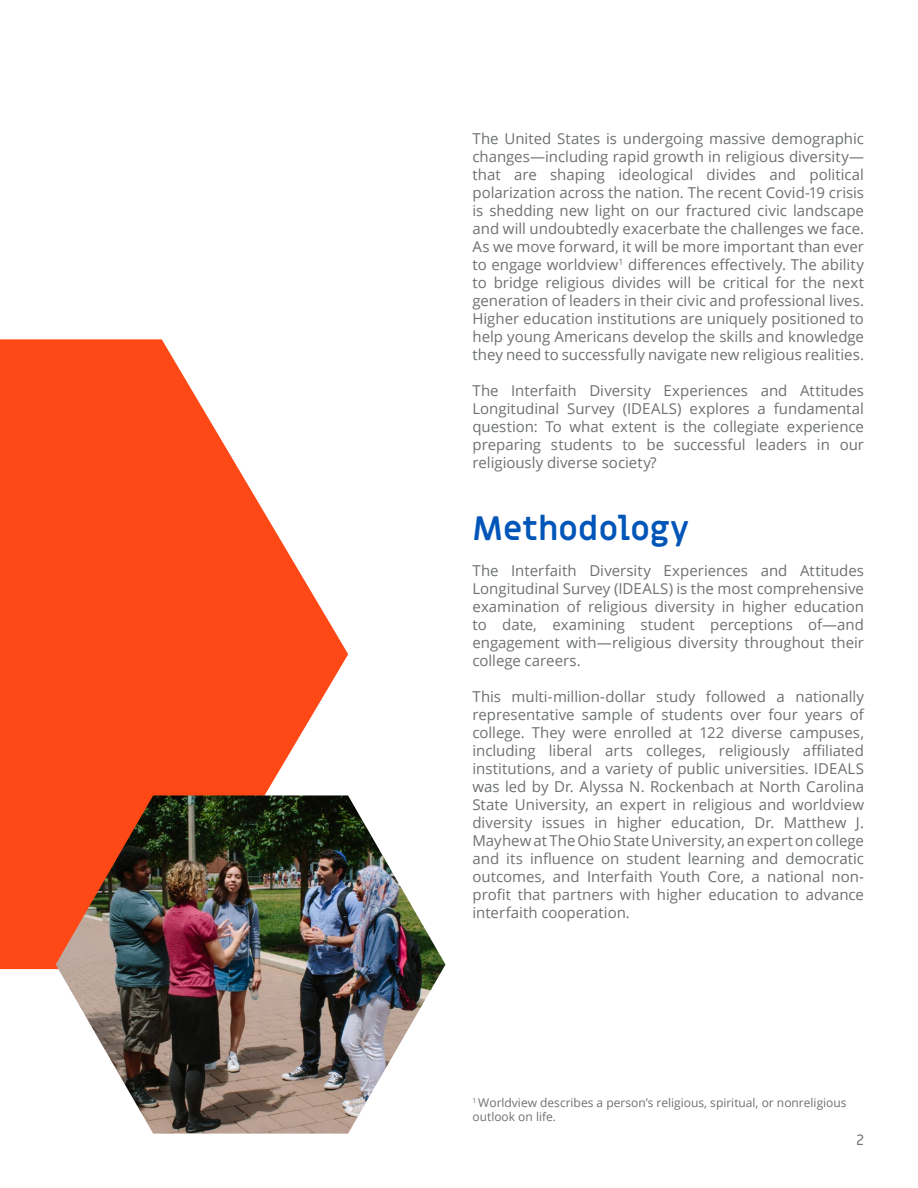
<style>
.page{position:relative;width:918px;height:1188px;background:#fff}
.page>*{position:absolute;margin:0;border:0;box-sizing:border-box;transform-origin:0 0}
.t1{font:700 33px "Miriam Libre";color:#0055b8}
.t2{font:15px/18px "Open Sans";color:#6e7171;text-align:justify}
.t3{font:15px "Miriam Libre";color:#6e7171}
.t4{font:12px/14.4px "Open Sans";color:#6e7171}
</style>
<div class="page">
<svg style="left:0;top:339px;width:348px;height:630px;fill:#fe4815"></svg>
<img style="left:56px;top:795px;width:390px;height:339px">
<p class="t2" style="left:472px;top:129px;width:393px">The United States is undergoing massive demographic changes—including rapid growth in religious diversity— that are shaping ideological divides and political polarization across the nation. The recent Covid-19 crisis is shedding new light on our fractured civic landscape and will undoubtedly exacerbate the challenges we face.<br>As we move forward, it will be more important than ever to engage worldview<sup>1</sup> differences effectively. The ability to bridge religious divides will be critical for the next generation of leaders in their civic and professional lives.<br>Higher education institutions are uniquely positioned to help young Americans develop the skills and knowledge they need to successfully navigate new religious realities.</p>
<p class="t2" style="left:473px;top:381px;width:393px">The Interfaith Diversity Experiences and Attitudes Longitudinal Survey (IDEALS) explores a fundamental question: To what extent is the collegiate experience preparing students to be successful leaders in our religiously diverse society?</p>
<h1 class="t1" style="left:472px;top:508px;width:218px">Methodology</h1>
<p class="t2" style="left:473px;top:561px;width:393px">The Interfaith Diversity Experiences and Attitudes Longitudinal Survey (IDEALS) is the most comprehensive examination of religious diversity in higher education to date, examining student perceptions of—and engagement with—religious diversity throughout their college careers.</p>
<p class="t2" style="left:473px;top:687px;width:393px">This multi-million-dollar study followed a nationally representative sample of students over four years of college. They were enrolled at 122 diverse campuses, including liberal arts colleges, religiously affiliated institutions, and a variety of public universities. IDEALS was led by Dr. Alyssa N. Rockenbach at North Carolina State University, an expert in religious and worldview diversity issues in higher education, Dr. Matthew J.<br>Mayhew at The Ohio State University, an expert on college and its influence on student learning and democratic outcomes, and Interfaith Youth Core, a national non&shy;profit that partners with higher education to advance interfaith cooperation.</p>
<p class="t4" style="left:472px;top:1095px;width:376px"><sup>1</sup> Worldview describes a person’s religious, spiritual, or nonreligious outlook on life.</p>
<p class="t3" style="left:856px;top:1130px;width:9px">2</p>
</div>
